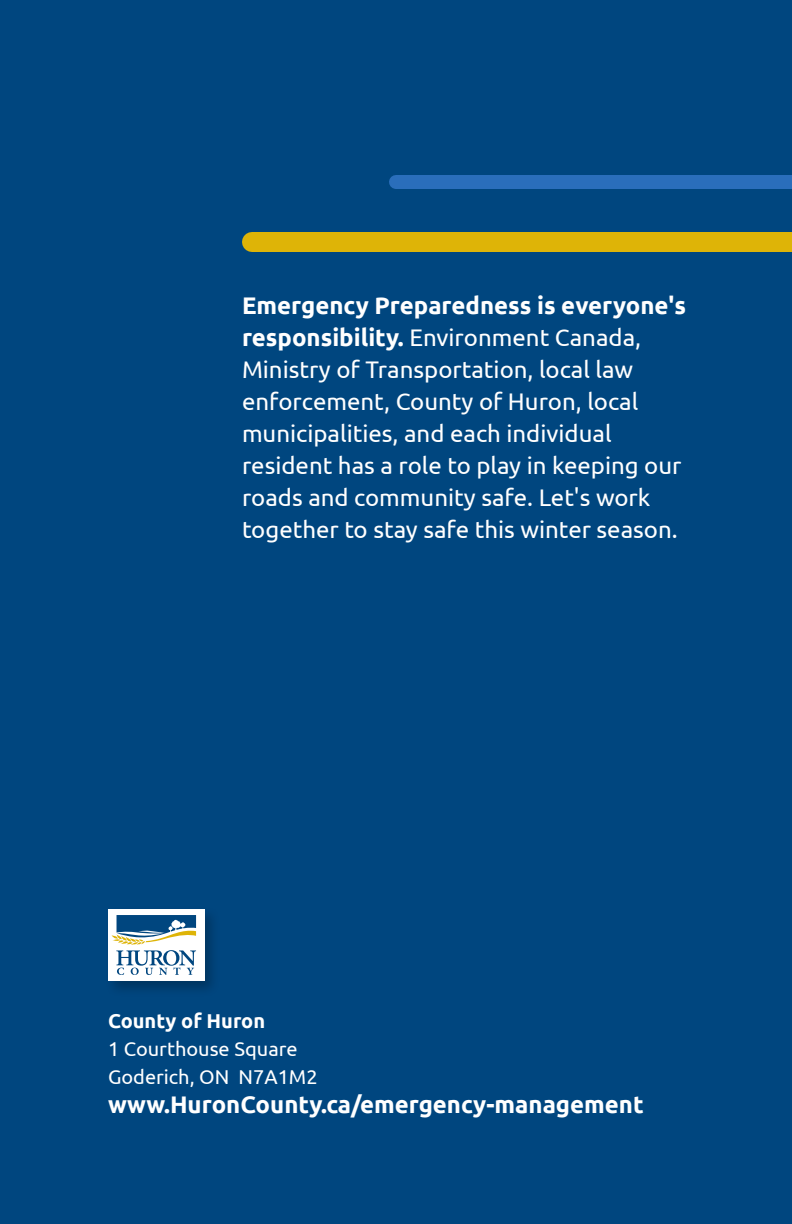
<style>
.page{position:relative;width:792px;height:1224px;background:#00467f}
.page>*{position:absolute;margin:0;border:0;box-sizing:border-box;transform-origin:0 0}
.Body{font:24px/32px "Ubuntu";color:#fff}
.t1{font:700 24px "Ubuntu";color:#fff}
.t2{font:20px "Ubuntu";color:#fff}
.t3{font:700 20px "Ubuntu";color:#fff}
.s1{font-weight:700}
</style>
<div class="page">
<div style="left:104px;top:905px;width:116px;height:92px;background:#000;opacity:.25"></div>
<div style="left:108px;top:909px;width:96px;height:72px;background:#fff"></div>
<svg style="left:112px;top:915px;width:84px;height:60px"></svg>
<div style="left:396px;top:175px;width:396px;height:14px;background:#2a6ebb"></div>
<div style="left:252px;top:232px;width:540px;height:20px;background:#deb407"></div>
<p class="Body" style="left:242px;top:288px;width:446px"><span class="s1">Emergency Preparedness is everyone's responsibility.</span> Environment Canada, Ministry of Transportation, local law enforcement, County of Huron, local municipalities, and each individual resident has a role to play in keeping our roads and community safe. Let's work together to stay safe this winter season.</p>
<p class="t3" style="left:108px;top:1009px;width:159px">County of Huron</p>
<p class="t2" style="left:108px;top:1037px;width:191px">1 Courthouse Square</p>
<p class="t2" style="left:108px;top:1065px;width:211px">Goderich, ON N7A1M2</p>
<p class="t1" style="left:108px;top:1090px;width:537px">www.HuronCounty.ca/emergency-management</p>
</div>
